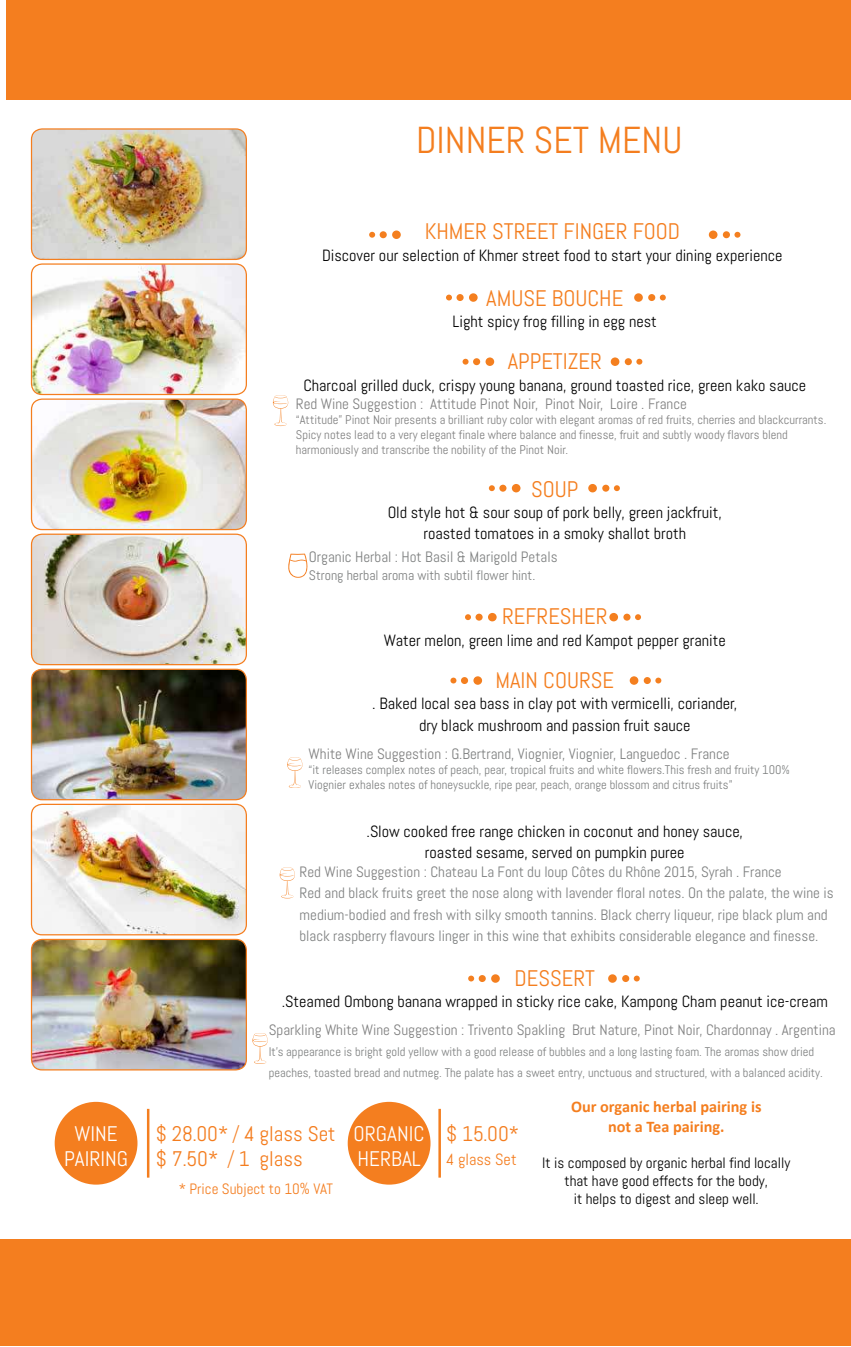
<style>
.page{position:relative;width:851px;height:1347px;background:#fff}
.page>*{position:absolute;margin:0;border:0;box-sizing:border-box;transform-origin:0 0}
.t1{font:37.5px "Abel";color:#f47e1f}
.t2{font:22.5px "Abel";color:#f47e1f}
.t3{font:21.12px/25.4px "Abel";color:#f47d1f}
.t4{font:21.12px/25.4px "Abel";color:#fff;text-align:center}
.t5{font:16.25px/21.2px "Abel";color:#000;text-align:center}
.t6{font:700 16.25px/19.5px "Calibri";color:#f47e1f;text-align:center}
.t7{font:16.25px "Abel";color:#f47d1f}
.t8{font:15px/21.2px "Abel";color:#7e8080}
.t9{font:15px "Abel";color:#808080}
.t10{font:15px/18px "Abel";color:#000;text-align:center}
.t11{font:15px "Abel";color:#f47d1f}
.t12{font:13.75px "Abel";color:#7e8080}
.t13{font:12.5px/15px "Abel";color:#7e8080}
.t14{font:12.5px/15px "Abel";color:#808080}
.s1{color:#808080}
.s2{font-family:"Swiss 721 BT";font-weight:300;font-stretch:condensed}
</style>
<div class="page">
<img style="left:31px;top:130px;width:215px;height:129px">
<div style="left:31px;top:128px;width:216px;height:132px;border:1px solid #f47e1f;border-radius:11px"></div>
<img style="left:31px;top:265px;width:215px;height:129px">
<div style="left:31px;top:263px;width:216px;height:132px;border:1px solid #f47e1f;border-radius:11px"></div>
<img style="left:31px;top:400px;width:215px;height:129px">
<div style="left:31px;top:398px;width:216px;height:132px;border:1px solid #f47e1f;border-radius:11px"></div>
<img style="left:31px;top:535px;width:215px;height:129px">
<div style="left:31px;top:533px;width:216px;height:132px;border:1px solid #f47e1f;border-radius:11px"></div>
<img style="left:31px;top:670px;width:215px;height:129px">
<div style="left:31px;top:668px;width:216px;height:132px;border:1px solid #f47e1f;border-radius:11px"></div>
<img style="left:31px;top:805px;width:215px;height:129px">
<div style="left:31px;top:803px;width:216px;height:132px;border:1px solid #f47e1f;border-radius:11px"></div>
<img style="left:31px;top:940px;width:215px;height:129px">
<div style="left:31px;top:938px;width:216px;height:132px;border:1px solid #f47e1f;border-radius:11px"></div>
<div style="left:55px;top:1101px;width:82px;height:83px;background:#f47e1f;border-radius:50%"></div>
<div style="left:347px;top:1101px;width:83px;height:83px;background:#f47e1f;border-radius:50%"></div>
<hr style="left:147px;top:1108px;width:2px;height:69px;background:#f47e1f">
<hr style="left:438px;top:1108px;width:3px;height:69px;background:#f47e1f">
<svg style="left:734px;top:232px;width:6px;height:6px"></svg>
<div style="left:722px;top:231px;width:7px;height:7px;background:#f47f1f;border-radius:50%"></div>
<svg style="left:708px;top:230px;width:9px;height:9px"></svg>
<svg style="left:369px;top:232px;width:6px;height:6px"></svg>
<div style="left:379px;top:231px;width:8px;height:7px;background:#f47f1f;border-radius:50%"></div>
<div style="left:392px;top:230px;width:9px;height:9px;background:#f47f1f;border-radius:50%"></div>
<div style="left:1px;top:1238px;width:849px;height:107px;background:#f47e1f"></div>
<hr style="left:850px;top:0;width:1px;height:99px;background:#f47e1f">
<div style="left:7px;top:0;width:843px;height:99px;background:#f47e1f"></div>
<svg style="left:279px;top:867px;width:16px;height:31px"></svg>
<svg style="left:288px;top:553px;width:20px;height:25px"></svg>
<svg style="left:273px;top:395px;width:15px;height:31px"></svg>
<svg style="left:659px;top:294px;width:6px;height:6px"></svg>
<div style="left:648px;top:294px;width:7px;height:7px;background:#f47f1f;border-radius:50%"></div>
<div style="left:634px;top:293px;width:8px;height:9px;background:#f47f1f;border-radius:50%"></div>
<svg style="left:446px;top:294px;width:6px;height:6px"></svg>
<div style="left:456px;top:294px;width:7px;height:7px;background:#f47f1f;border-radius:50%"></div>
<div style="left:469px;top:293px;width:8px;height:9px;background:#f47f1f;border-radius:50%"></div>
<svg style="left:635px;top:614px;width:6px;height:6px"></svg>
<div style="left:623px;top:613px;width:7px;height:7px;background:#f47f1f;border-radius:50%"></div>
<div style="left:609px;top:613px;width:9px;height:8px;background:#f47f1f;border-radius:50%"></div>
<svg style="left:465px;top:614px;width:6px;height:6px"></svg>
<div style="left:475px;top:613px;width:7px;height:7px;background:#f47f1f;border-radius:50%"></div>
<div style="left:488px;top:613px;width:8px;height:8px;background:#f47f1f;border-radius:50%"></div>
<svg style="left:613px;top:485px;width:6px;height:6px"></svg>
<div style="left:602px;top:485px;width:7px;height:6px;background:#f47f1f;border-radius:50%"></div>
<div style="left:588px;top:484px;width:9px;height:8px;background:#f47f1f;border-radius:50%"></div>
<svg style="left:489px;top:485px;width:6px;height:6px"></svg>
<div style="left:499px;top:485px;width:7px;height:6px;background:#f47f1f;border-radius:50%"></div>
<div style="left:511px;top:484px;width:9px;height:8px;background:#f47f1f;border-radius:50%"></div>
<svg style="left:636px;top:359px;width:6px;height:5px"></svg>
<div style="left:624px;top:358px;width:7px;height:7px;background:#f47f1f;border-radius:50%"></div>
<div style="left:610px;top:357px;width:9px;height:9px;background:#f47f1f;border-radius:50%"></div>
<svg style="left:462px;top:359px;width:6px;height:5px"></svg>
<div style="left:473px;top:358px;width:7px;height:7px;background:#f47f1f;border-radius:50%"></div>
<div style="left:485px;top:357px;width:9px;height:9px;background:#f47f1f;border-radius:50%"></div>
<svg style="left:655px;top:677px;width:6px;height:6px"></svg>
<div style="left:643px;top:677px;width:7px;height:7px;background:#f47f1f;border-radius:50%"></div>
<svg style="left:629px;top:676px;width:9px;height:9px"></svg>
<svg style="left:450px;top:677px;width:6px;height:6px"></svg>
<div style="left:461px;top:677px;width:7px;height:7px;background:#f47f1f;border-radius:50%"></div>
<div style="left:473px;top:676px;width:9px;height:9px;background:#f47f1f;border-radius:50%"></div>
<svg style="left:633px;top:975px;width:6px;height:6px"></svg>
<div style="left:622px;top:975px;width:7px;height:7px;background:#f47f1f;border-radius:50%"></div>
<div style="left:608px;top:974px;width:8px;height:8px;background:#f47f1f;border-radius:50%"></div>
<svg style="left:468px;top:975px;width:6px;height:6px"></svg>
<div style="left:478px;top:975px;width:7px;height:7px;background:#f47f1f;border-radius:50%"></div>
<div style="left:491px;top:974px;width:8px;height:8px;background:#f47f1f;border-radius:50%"></div>
<svg style="left:287px;top:757px;width:15px;height:30px"></svg>
<svg style="left:252px;top:1033px;width:16px;height:31px"></svg>
<h1 class="t1" style="left:416px;top:123px;width:268px">DINNER SET MENU</h1>
<h2 class="t2" style="left:424px;top:221px;width:257px">KHMER STREET FINGER FOOD</h2>
<p class="t5" style="left:322px;top:245px;width:461px">Discover our selection of Khmer street food to start your dining experience</p>
<h2 class="t2" style="left:486px;top:287px;width:139px">AMUSE BOUCHE</h2>
<p class="t5" style="left:452px;top:311px;width:206px">Light spicy frog filling in egg nest</p>
<h2 class="t2" style="left:507px;top:351px;width:95px">APPETIZER</h2>
<p class="t5" style="left:303px;top:375px;width:504px">Charcoal grilled duck, crispy young banana, ground toasted rice, green kako sauce</p>
<p class="t9" style="left:296px;top:397px;width:392px">Red Wine Suggestion : Attitude Pinot Noir, Pinot Noir, Loire . France</p>
<p class="t14" style="left:296px;top:413px;width:532px">“Attitude” Pinot Noir presents a brilliant ruby color with elegant aromas of red fruits, cherries and blackcurrants.<br>Spicy notes lead to a very elegant finale where balance and finesse, fruit and subtly woody flavors blend harmoniously and transcribe the nobility of the Pinot Noir.</p>
<h2 class="t2" style="left:531px;top:479px;width:49px">SOUP</h2>
<p class="t5" style="left:387px;top:502px;width:335px">Old style hot &amp; sour soup of pork belly, green jackfruit, roasted tomatoes in a smoky shallot broth</p>
<p class="t8" style="left:309px;top:546px;width:250px">Organic Herbal : Hot Basil &amp; Marigold Petals</p>
<p class="t12" style="left:309px;top:569px;width:228px">Strong herbal aroma with subtil flower hint.</p>
<h2 class="t2" style="left:502px;top:606px;width:107px">REFRESHER</h2>
<p class="t5" style="left:383px;top:630px;width:343px">Water melon, green lime and red Kampot pepper granite</p>
<h2 class="t2" style="left:495px;top:670px;width:120px">MAIN COURSE</h2>
<p class="t5" style="left:372px;top:694px;width:367px">. Baked local sea bass in clay pot with vermicelli, coriander, dry black mushroom and passion fruit sauce</p>
<p class="t8" style="left:308px;top:744px;width:422px"><span class="s1">White Wine Suggestion :</span> G.Bertrand, Viognier, Viognier, Languedoc . France</p>
<p class="t13" style="left:308px;top:763px;width:483px">“it releases complex notes of peach, pear, tropical fruits and white flowers.This fresh and fruity 100%<br>Viognier exhales notes of honeysuckle, ripe pear, peach, orange blossom and citrus fruits”</p>
<p class="t5" style="left:366px;top:821px;width:378px">.Slow cooked free range chicken in coconut and honey sauce, roasted sesame, served on pumpkin puree</p>
<p class="t8" style="left:299px;top:862px;width:535px"><span class="s1">Red Wine Suggestion :</span> Chateau La Font du loup Côtes du Rhône 2015, Syrah . France<br>Red and black fruits greet the nose along with lavender floral notes. On the palate, the wine is medium-bodied and fresh with silky smooth tannins. Black cherry liqueur, ripe black plum and black raspberry flavours linger in this wine that exhibits considerable elegance and finesse.</p>
<h2 class="t2" style="left:514px;top:967px;width:82px">DESSERT</h2>
<p class="t5" style="left:281px;top:991px;width:547px">.Steamed Ombong banana wrapped in sticky rice cake, Kampong Cham peanut ice-cream</p>
<p class="t9" style="left:269px;top:1022px;width:568px">Sparkling White Wine Suggestion : Trivento Spakling Brut Nature, Pinot Noir, Chardonnay . Argentina</p>
<p class="t13" style="left:269px;top:1041px;width:555px;line-height:21.2px">It’s appearance is bright gold yellow with a good release of bubbles and a long lasting foam. The aromas show dried peaches, toasted bread and nutmeg. The palate has a sweet entry, unctuous and structured, with a balanced acidity.</p>
<p class="t3" style="left:156px;top:1121px;width:181px">$ 28.00* <span class="s2">/</span> 4 glass Set $ 7.50* <span class="s2">/</span> 1 glass</p>
<p class="t3" style="left:446px;top:1121px;width:74px">$ 15.00*</p>
<p class="t4" style="left:64px;top:1121px;width:66px">WINE<br>PAIRING</p>
<p class="t4" style="left:353px;top:1121px;width:72px;text-align:left">ORGANIC<br>HERBAL</p>
<p class="t7" style="left:446px;top:1152px;width:72px">4 glass Set</p>
<p class="t11" style="left:179px;top:1181px;width:156px">* Price Subject to 10<span class="s2">%</span> VAT</p>
<p class="t6" style="left:571px;top:1098px;width:192px">Our organic herbal pairing is not a Tea pairing.</p>
<p class="t10" style="left:542px;top:1154px;width:249px">It is composed by organic herbal find locally that have good effects for the body,<br>it helps to digest and sleep well.</p>
</div>
